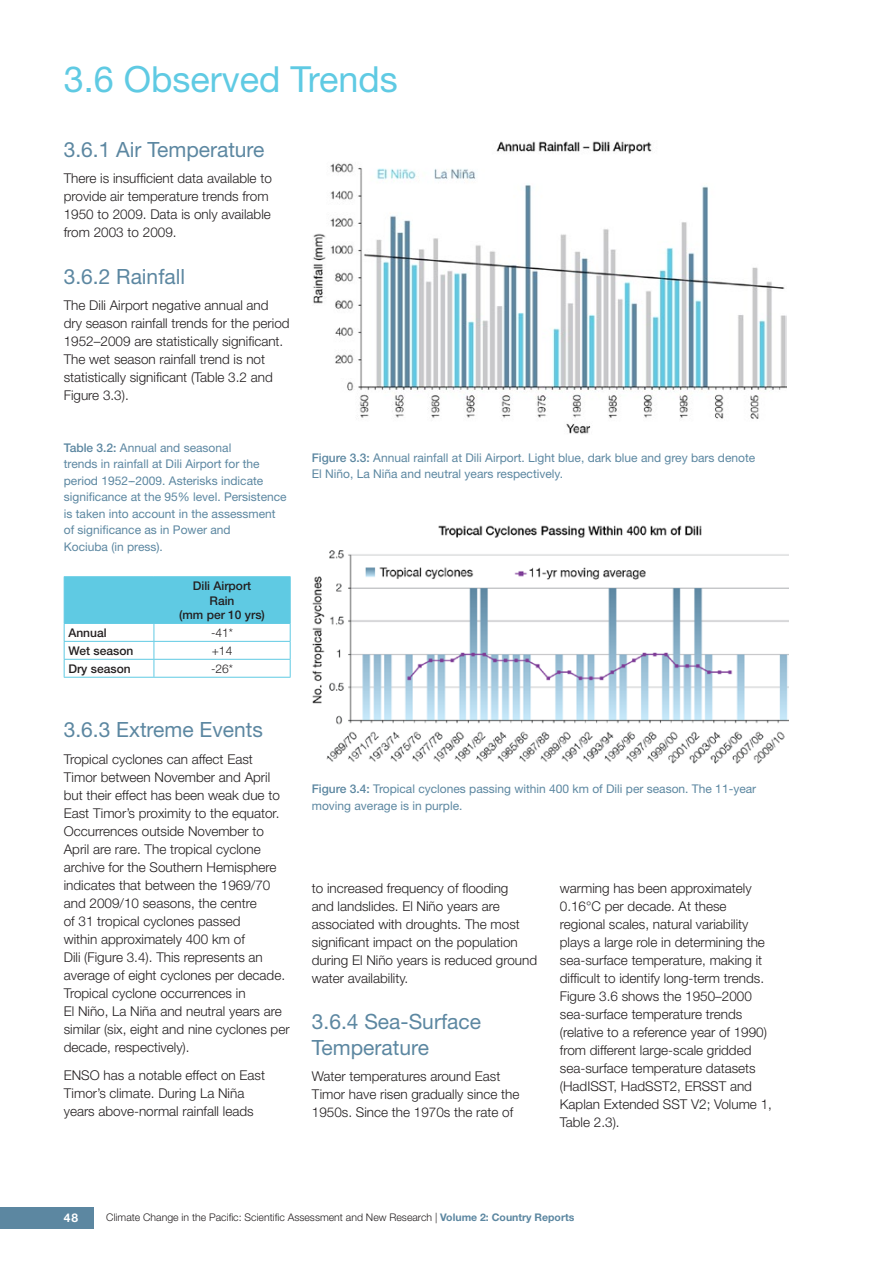
<style>
.page{position:relative;width:893px;height:1263px;background:#fff}
.page>*{position:absolute;margin:0;border:0;box-sizing:border-box;transform-origin:0 0}
.page_title{font:36px "Helvetica Neue";color:#5fcae3}
.heading_1{font:21px/25.2px "Helvetica Neue";color:#5c87a1}
.body{font:300 13.5px/18px "Helvetica Neue";color:#231f20}
.t1{font:12px/16.5px "Helvetica Neue";color:#5c87a1}
.table_header{font:500 12px/14.4px "Helvetica Neue";color:#231f20;text-align:center}
.table_text{font:500 12px "Helvetica Neue";color:#231f20}
.table_text-2{font:300 12px "Helvetica Neue";color:#231f20}
.t2{font:700 12px "Helvetica Neue";color:#fff}
.t3{font:300 10.5px "Helvetica Neue";color:#231f20}
.s1{font-weight:500}
.s2{color:#5d87a2}
.s3{font-weight:700;color:#5c87a1}
</style>
<div class="page">
<img style="left:313px;top:141px;width:474px;height:293px">
<img style="left:312px;top:525px;width:476px;height:239px">
<div style="left:0;top:1208px;width:94px;height:21px;background:#5c87a1"></div>
<svg style="left:64px;top:577px;width:227px;height:100px"></svg>
<hr style="left:64px;top:677px;width:90px;height:1px;background:#5fcae3">
<hr style="left:154px;top:677px;width:137px;height:1px;background:#5fcae3">
<hr style="left:64px;top:576px;width:90px;height:1px;background:#5fcae3">
<hr style="left:64px;top:577px;width:1px;height:46px;background:#5fcae3">
<hr style="left:154px;top:576px;width:137px;height:1px;background:#5fcae3">
<hr style="left:290px;top:577px;width:1px;height:46px;background:#5fcae3">
<hr style="left:64px;top:623px;width:90px;height:1px;background:#5fcae3">
<hr style="left:154px;top:623px;width:137px;height:1px;background:#5fcae3">
<p class="page_title" style="left:64px;top:58px;width:336px">3.6 Observed Trends</p>
<p class="heading_1" style="left:64px;top:136px;width:202px">3.6.1 Air Temperature</p>
<p class="body" style="left:64px;top:169px;width:210px">There is insufficient data available to provide air temperature trends from<br>1950 to 2009. Data is only available from 2003 to 2009.</p>
<p class="heading_1" style="left:64px;top:263px;width:123px">3.6.2 Rainfall</p>
<p class="body" style="left:64px;top:296px;width:227px">The Dili Airport negative annual and dry season rainfall trends for the period 1952–2009 are statistically significant.<br>The wet season rainfall trend is not statistically significant (Table 3.2 and Figure 3.3).</p>
<p class="t1" style="left:64px;top:439px;width:224px"><span class="s1">Table 3.2:</span> <span class="s2">Annual and seasonal<br>trends in rainfall at Dili Airport</span> for the period 1952‑‑2009. Asterisks indicate significance at the 95% level. Persistence is taken into account in the assessment of significance as in Power and<br>Kociuba (in press).</p>
<p class="table_header" style="left:179px;top:579px;width:87px">Dili Airport<br>Rain<br>(mm per 10 yrs)</p>
<p class="table_text" style="left:68px;top:626px;width:40px">Annual</p>
<p class="table_text-2" style="left:211px;top:625px;width:24px">-41*</p>
<p class="table_text" style="left:68px;top:643px;width:66px">Wet season</p>
<p class="table_text-2" style="left:212px;top:643px;width:22px">+14</p>
<p class="table_text" style="left:68px;top:661px;width:64px">Dry season</p>
<p class="table_text-2" style="left:211px;top:661px;width:24px">-26*</p>
<p class="heading_1" style="left:64px;top:717px;width:201px">3.6.3 Extreme Events</p>
<p class="body" style="left:64px;top:750px;width:227px">Tropical cyclones can affect East Timor between November and April but their effect has been weak due to East Timor’s proximity to the equator.<br>Occurrences outside November to April are rare. The tropical cyclone archive for the Southern Hemisphere indicates that between the 1969/70 and 2009/10 seasons, the centre<br>of 31 tropical cyclones passed<br>within approximately 400 km of<br>Dili (Figure 3.4). This represents an average of eight cyclones per decade.<br>Tropical cyclone occurrences in<br>El Niño, La Niña and neutral years are similar (six, eight and nine cyclones per decade, respectively).</p>
<p class="body" style="left:64px;top:1066px;width:203px">ENSO has a notable effect on East<br>Timor’s climate. During La Niña years above-normal rainfall leads</p>
<p class="t1" style="left:312px;top:449px;width:445px"><span class="s1">Figure 3.3:</span> Annual rainfall at Dili Airport. Light blue, dark blue and grey bars denote<br>El Niño, La Niña and neutral years respectively.</p>
<p class="t1" style="left:312px;top:781px;width:446px"><span class="s1">Figure 3.4:</span> Tropical cyclones passing within 400 km of Dili per season. The 11-year moving average is in purple.</p>
<p class="body" style="left:312px;top:879px;width:227px">to increased frequency of flooding<br>and landslides. El Niño years are associated with droughts. The most significant impact on the population during El Niño years is reduced ground water availability.</p>
<p class="heading_1" style="left:312px;top:1009px;width:171px">3.6.4 Sea-Surface<br>Temperature</p>
<p class="body" style="left:312px;top:1067px;width:209px">Water temperatures around East<br>Timor have risen gradually since the<br>1950s. Since the 1970s the rate of</p>
<p class="body" style="left:560px;top:879px;width:214px">warming has been approximately<br>0.16°C per decade. At these regional scales, natural variability plays a large role in determining the sea‑surface temperature, making it difficult to identify long-term trends.<br>Figure 3.6 shows the 1950–2000 sea-surface temperature trends (relative to a reference year of 1990) from different large-scale gridded sea-surface temperature datasets (HadISST, HadSST2, ERSST and<br>Kaplan Extended SST V2; Volume 1,<br>Table 2.3).</p>
<p class="t2" style="left:64px;top:1210px;width:16px">48</p>
<p class="t3" style="left:106px;top:1211px;width:470px">Climate Change in the Pacific: Scientific Assessment and New Research | <span class="s3">Volume 2: Country Reports</span></p>
</div>
